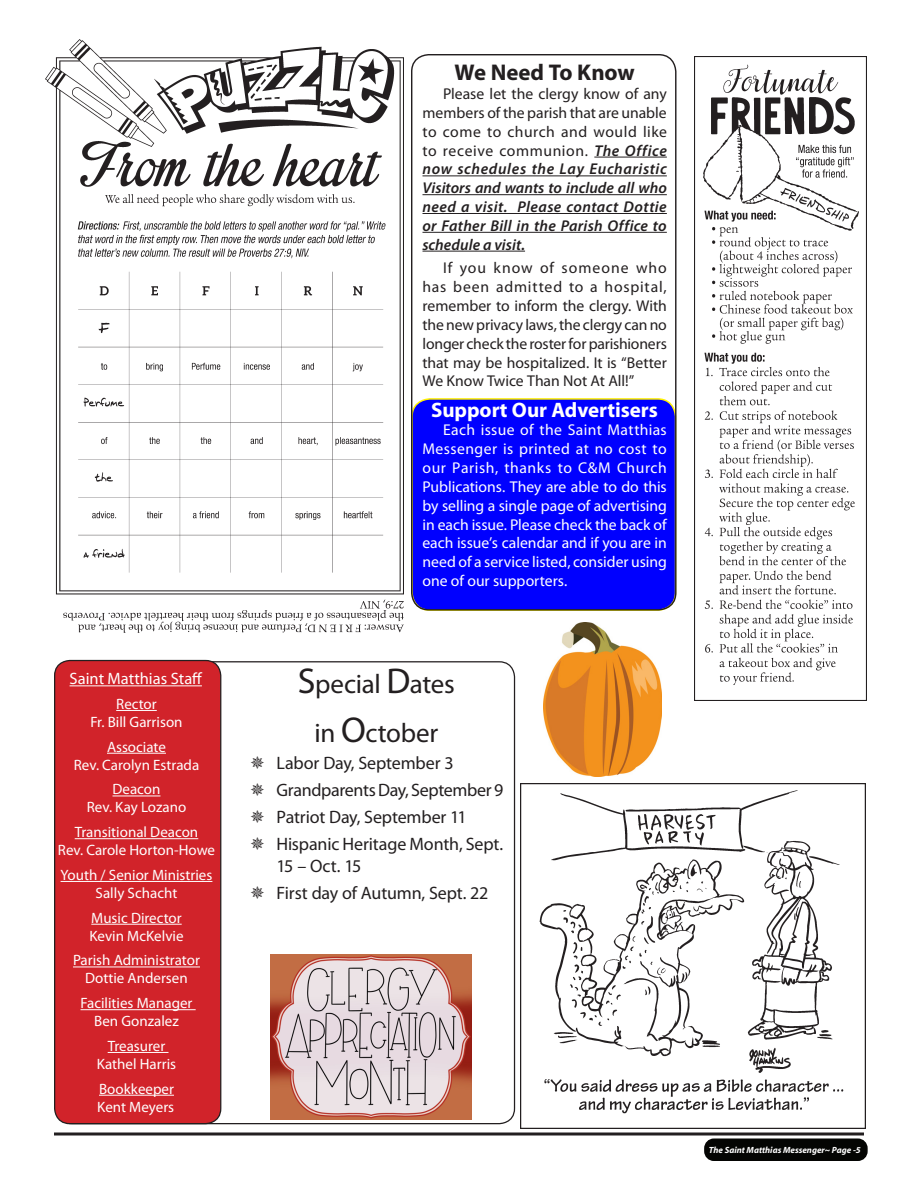
<style>
.page{position:relative;width:918px;height:1188px;background:#fff}
.page>*{position:absolute;margin:0;border:0;box-sizing:border-box;transform-origin:0 0}
.Matthias_Paragraph{font:27px "Myriad Pro";letter-spacing:-.01em;color:#231f20}
.Matthias_Headline{font:700 22.8px "Myriad Pro";letter-spacing:-.005em;color:#231f20}
.Matthias_Headline-2{font:700 21px "Myriad Pro";letter-spacing:-.005em;color:#fff}
.Matthias_Paragraph-2{font:18px/21.6px "Myriad Pro";letter-spacing:-.01em;color:#231f20}
.t1{font:16.5px "Myriad Pro";color:#fff}
.Matthias_Paragraph-3{font:15.6px/18.8px "Myriad Pro";color:#fff;text-align:justify}
.Matthias_Paragraph-4{font:italic 600 15.6px/18.8px "Myriad Pro";letter-spacing:.015em;color:#231f20;text-align:justify}
.Matthias_Paragraph-5{font:15.6px/18.8px "Myriad Pro";letter-spacing:-.005em;color:#231f20;text-align:justify}
.t2{font:15px/18px "Myriad Pro";color:#fff;text-align:center}
.t3{font:italic 700 9px "Myriad";color:#fff}
.s1{font-weight:400;font-style:normal}
.s2{font-size:36px}
</style>
<div class="page">
<div style="left:412px;top:399px;width:264px;height:211px;background:#00f;border-radius:18px"></div>
<div style="left:411px;top:398px;width:265px;height:213px;border:2px solid #fff101;border-radius:18px"></div>
<svg style="left:54px;top:1132px;width:810px;height:4px;background:#595657"></svg>
<hr style="left:594px;top:157px;width:73px;height:1px;background:#231f20">
<hr style="left:422px;top:175px;width:245px;height:1px;background:#231f20">
<hr style="left:422px;top:194px;width:245px;height:1px;background:#231f20">
<hr style="left:422px;top:213px;width:245px;height:1px;background:#231f20">
<hr style="left:422px;top:232px;width:245px;height:1px;background:#231f20">
<hr style="left:422px;top:251px;width:103px;height:1px;background:#231f20">
<div style="left:411px;top:54px;width:265px;height:557px;border:1px solid #231f20;border-radius:17px"></div>
<img style="left:694px;top:56px;width:172px;height:645px">
<img style="left:45px;top:39px;width:359px;height:594px">
<div style="left:705px;top:1139px;width:162px;height:21px;background:#040503;border-radius:9px"></div>
<div style="left:704px;top:1138px;width:164px;height:23px;border:2px solid #040503;border-radius:9px"></div>
<img style="left:521px;top:784px;width:344px;height:345px">
<div style="left:55px;top:661px;width:166px;height:463px;background:#d1232a;border-radius:15px"></div>
<div style="left:54px;top:660px;width:167px;height:464px;border:1px solid #231f20;border-radius:15px"></div>
<hr style="left:70px;top:685px;width:132px;height:1px;background:#fff">
<hr style="left:116px;top:710px;width:41px;height:1px;background:#fff">
<hr style="left:107px;top:753px;width:59px;height:1px;background:#fff">
<hr style="left:113px;top:796px;width:47px;height:1px;background:#fff">
<hr style="left:75px;top:838px;width:123px;height:1px;background:#fff">
<hr style="left:61px;top:881px;width:151px;height:1px;background:#fff">
<hr style="left:91px;top:924px;width:91px;height:1px;background:#fff">
<hr style="left:73px;top:967px;width:127px;height:1px;background:#fff">
<hr style="left:81px;top:1009px;width:115px;height:1px;background:#fff">
<hr style="left:108px;top:1052px;width:61px;height:1px;background:#fff">
<hr style="left:99px;top:1095px;width:75px;height:1px;background:#fff">
<img style="left:270px;top:955px;width:202px;height:165px">
<img style="left:543px;top:622px;width:119px;height:155px">
<p class="t1" style="left:70px;top:669px;width:134px">Saint Matthias Staff</p>
<p class="t2" style="left:90px;top:695px;width:94px">Rector<br>Fr. Bill Garrison</p>
<p class="t2" style="left:74px;top:737px;width:127px">Associate<br>Rev. Carolyn Estrada</p>
<p class="t2" style="left:87px;top:780px;width:101px">Deacon<br>Rev. Kay Lozano</p>
<p class="t2" style="left:58px;top:823px;width:159px">Transitional Deacon<br>Rev. Carole Horton-Howe</p>
<p class="t2" style="left:61px;top:866px;width:153px">Youth / Senior Ministries<br>Sally Schacht</p>
<p class="t2" style="left:89px;top:908px;width:96px;text-align:left">Music Director<br>Kevin McKelvie</p>
<p class="t2" style="left:73px;top:951px;width:128px">Parish Administrator<br>Dottie Andersen</p>
<p class="t2" style="left:81px;top:994px;width:113px">Facilities Manager<br>Ben Gonzalez</p>
<p class="t2" style="left:97px;top:1037px;width:81px">Treasurer<br>Kathel Harris</p>
<p class="t2" style="left:97px;top:1079px;width:78px;text-align:left">Bookkeeper<br>Kent Meyers</p>
<p class="Matthias_Headline" style="left:455px;top:58px;width:182px">We Need To Know</p>
<p class="Matthias_Paragraph-4" style="left:422px;top:84px;width:246px;text-indent:21px"><span class="s1">Please let the clergy know of any members of the parish that are unable to come to church and would like to receive communion.</span> The Office now schedules the Lay Eucharistic Visitors and wants to include all who need a visit. Please contact Dottie or Father Bill in the Parish Office to schedule a visit.</p>
<p class="Matthias_Paragraph-5" style="left:422px;top:259px;width:246px;text-indent:21px">If you know of someone who has been admitted to a hospital, remember to inform the clergy. With the new privacy laws, the clergy can no longer check the roster for parishioners that may be hospitalized. It is “Better We Know Twice Than Not At All!”</p>
<p class="Matthias_Headline-2" style="left:431px;top:396px;width:228px">Support Our Advertisers</p>
<p class="Matthias_Paragraph-3" style="left:422px;top:421px;width:246px;text-indent:21px">Each issue of the Saint Matthias Messenger is printed at no cost to our Parish, thanks to C&amp;M Church Publications. They are able to do this by selling a single page of advertising in each issue. Please check the back of each issue’s calendar and if you are in need of a service listed, consider using one of our supporters.</p>
<p class="Matthias_Paragraph" style="left:298px;top:668px;width:158px"><span class="s2">S</span>pecial <span class="s2">D</span>ates</p>
<p class="Matthias_Paragraph" style="left:314px;top:716px;width:125px">in <span class="s2">O</span>ctober</p>
<p class="Matthias_Paragraph-2" style="left:276px;top:752px;width:179px">Labor Day, September 3</p>
<p class="Matthias_Paragraph-2" style="left:276px;top:779px;width:228px">Grandparents Day, September 9</p>
<p class="Matthias_Paragraph-2" style="left:276px;top:806px;width:192px">Patriot Day, September 11</p>
<p class="Matthias_Paragraph-2" style="left:276px;top:833px;width:228px">Hispanic Heritage Month, Sept.<br>15 – Oct. 15</p>
<p class="Matthias_Paragraph-2" style="left:276px;top:881px;width:214px">First day of Autumn, Sept. 22</p>
<p class="t3" style="left:709px;top:1145px;width:154px">The Saint Matthias Messenger~ Page -5</p>
</div>
